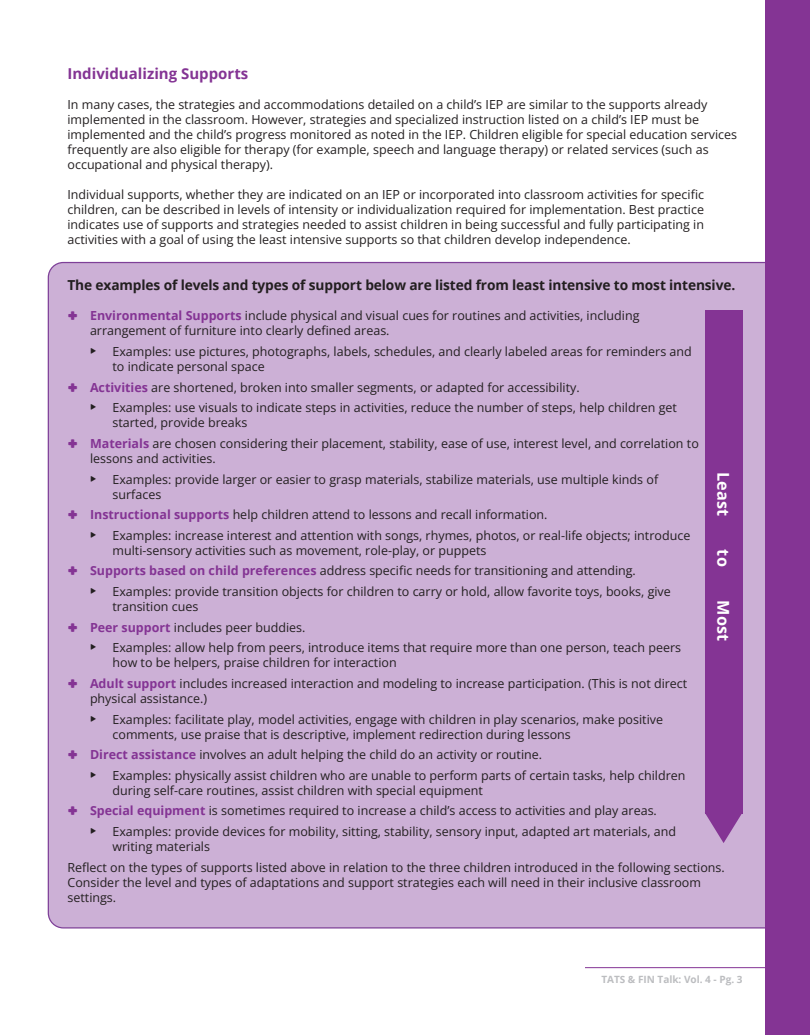
<style>
.page{position:relative;width:810px;height:1035px;background:#fff}
.page>*{position:absolute;margin:0;border:0;box-sizing:border-box;transform-origin:0 0}
.t1{font:700 16.25px "Open Sans";color:#fff}
.P_Title{font:700 15px "Open Sans";color:#843494}
.t2{font:700 13.75px "Open Sans";letter-spacing:-.01em;color:#231f20}
.t3{font:12.5px/15px "Open Sans";color:#231f20}
.t4{font:200 12.5px "SF Pro Display";color:#231f20}
.t5{font:700 10px "Open Sans";color:#bcbdc0}
.s1{font-family:"SF Pro Display";color:#843494}
.s2{font-weight:700;color:#843494}
</style>
<div class="page">
<div style="left:48px;top:262px;width:717px;height:667px;background:#ccb0d6"></div>
<svg style="left:705px;top:814px;width:37px;height:29px"></svg>
<div style="left:705px;top:310px;width:37px;height:504px;background:#843494"></div>
<hr style="left:585px;top:967px;width:215px;height:1px;background:#843494">
<div style="left:765px;top:0;width:45px;height:1035px;background:#843494"></div>
<p class="P_Title" style="left:68px;top:63px;width:182px">Individualizing Supports</p>
<p class="t3" style="left:68px;top:97px;width:671px">In many cases, the strategies and accommodations detailed on a child’s IEP are similar to the supports already implemented in the classroom. However, strategies and specialized instruction listed on a child’s IEP must be implemented and the child’s progress monitored as noted in the IEP. Children eligible for special education services frequently are also eligible for therapy (for example, speech and language therapy) or related services (such as occupational and physical therapy).</p>
<p class="t3" style="left:68px;top:187px;width:638px;text-align:justify">Individual supports, whether they are indicated on an IEP or incorporated into classroom activities for specific children, can be described in levels of intensity or individualization required for implementation. Best practice indicates use of supports and strategies needed to assist children in being successful and fully participating in activities with a goal of using the least intensive supports so that children develop independence.</p>
<p class="t2" style="left:68px;top:276px;width:669px">The examples of levels and types of support below are listed from least intensive to most intensive.</p>
<p class="t3" style="left:90px;top:308px;width:551px;text-indent:-22px"><span class="s1">რ</span> <span class="s2">Environmental Supports</span> include physical and visual cues for routines and activities, including arrangement of furniture into clearly defined areas.</p>
<p class="t4" style="left:90px;top:344px;width:8px">Ⴀ</p>
<p class="t3" style="left:112px;top:344px;width:581px">Examples: use pictures, photographs, labels, schedules, and clearly labeled areas for reminders and to indicate personal space</p>
<p class="t3" style="left:68px;top:379px;width:514px"><span class="s1">რ</span> <span class="s2">Activities</span> are shortened, broken into smaller segments, or adapted for accessibility.</p>
<p class="t4" style="left:90px;top:401px;width:8px">Ⴀ</p>
<p class="t3" style="left:112px;top:400px;width:566px">Examples: use visuals to indicate steps in activities, reduce the number of steps, help children get started, provide breaks</p>
<p class="t3" style="left:90px;top:436px;width:610px;text-indent:-22px"><span class="s1">რ</span> <span class="s2">Materials</span> are chosen considering their placement, stability, ease of use, interest level, and correlation to lessons and activities.</p>
<p class="t4" style="left:90px;top:472px;width:8px">Ⴀ</p>
<p class="t3" style="left:112px;top:471px;width:547px">Examples: provide larger or easier to grasp materials, stabilize materials, use multiple kinds of surfaces</p>
<p class="t3" style="left:68px;top:507px;width:482px"><span class="s1">რ</span> <span class="s2">Instructional supports</span> help children attend to lessons and recall information.</p>
<p class="t4" style="left:90px;top:528px;width:8px">Ⴀ</p>
<p class="t3" style="left:112px;top:528px;width:579px">Examples: increase interest and attention with songs, rhymes, photos, or real-life objects; introduce multi-sensory activities such as movement, role-play, or puppets</p>
<p class="t3" style="left:68px;top:563px;width:570px"><span class="s1">რ</span> <span class="s2">Supports based on child preferences</span> address specific needs for transitioning and attending.</p>
<p class="t4" style="left:90px;top:584px;width:8px">Ⴀ</p>
<p class="t3" style="left:112px;top:584px;width:560px">Examples: provide transition objects for children to carry or hold, allow favorite toys, books, give transition cues</p>
<p class="t3" style="left:68px;top:619px;width:239px"><span class="s1">რ</span> <span class="s2">Peer support</span> includes peer buddies.</p>
<p class="t4" style="left:90px;top:641px;width:8px">Ⴀ</p>
<p class="t3" style="left:112px;top:640px;width:570px">Examples: allow help from peers, introduce items that require more than one person, teach peers how to be helpers, praise children for interaction</p>
<p class="t3" style="left:90px;top:676px;width:599px;text-indent:-22px"><span class="s1">რ</span> <span class="s2">Adult support</span> includes increased interaction and modeling to increase participation. (This is not direct physical assistance.)</p>
<p class="t4" style="left:90px;top:712px;width:8px">Ⴀ</p>
<p class="t3" style="left:112px;top:711px;width:552px">Examples: facilitate play, model activities, engage with children in play scenarios, make positive comments, use praise that is descriptive, implement redirection during lessons</p>
<p class="t3" style="left:68px;top:747px;width:476px"><span class="s1">რ</span> <span class="s2">Direct assistance</span> involves an adult helping the child do an activity or routine.</p>
<p class="t4" style="left:90px;top:768px;width:8px">Ⴀ</p>
<p class="t3" style="left:112px;top:768px;width:574px">Examples: physically assist children who are unable to perform parts of certain tasks, help children during self-care routines, assist children with special equipment</p>
<p class="t3" style="left:68px;top:803px;width:591px"><span class="s1">რ</span> <span class="s2">Special equipment</span> is sometimes required to increase a child’s access to activities and play areas.</p>
<p class="t4" style="left:90px;top:824px;width:8px">Ⴀ</p>
<p class="t3" style="left:112px;top:824px;width:565px">Examples: provide devices for mobility, sitting, stability, sensory input, adapted art materials, and writing materials</p>
<p class="t3" style="left:68px;top:859px;width:659px">Reflect on the types of supports listed above in relation to the three children introduced in the following sections.<br>Consider the level and types of adaptations and support strategies each will need in their inclusive classroom settings.</p>
<p class="t1" style="left:735px;top:472px;width:45px;rotate:90deg">Least</p>
<p class="t1" style="left:735px;top:549px;width:19px;rotate:90deg">to</p>
<p class="t1" style="left:735px;top:600px;width:42px;rotate:90deg">Most</p>
<p class="t5" style="left:601px;top:972px;width:143px">TATS &amp; FIN Talk: Vol. 4 - Pg. 3</p>
</div>
